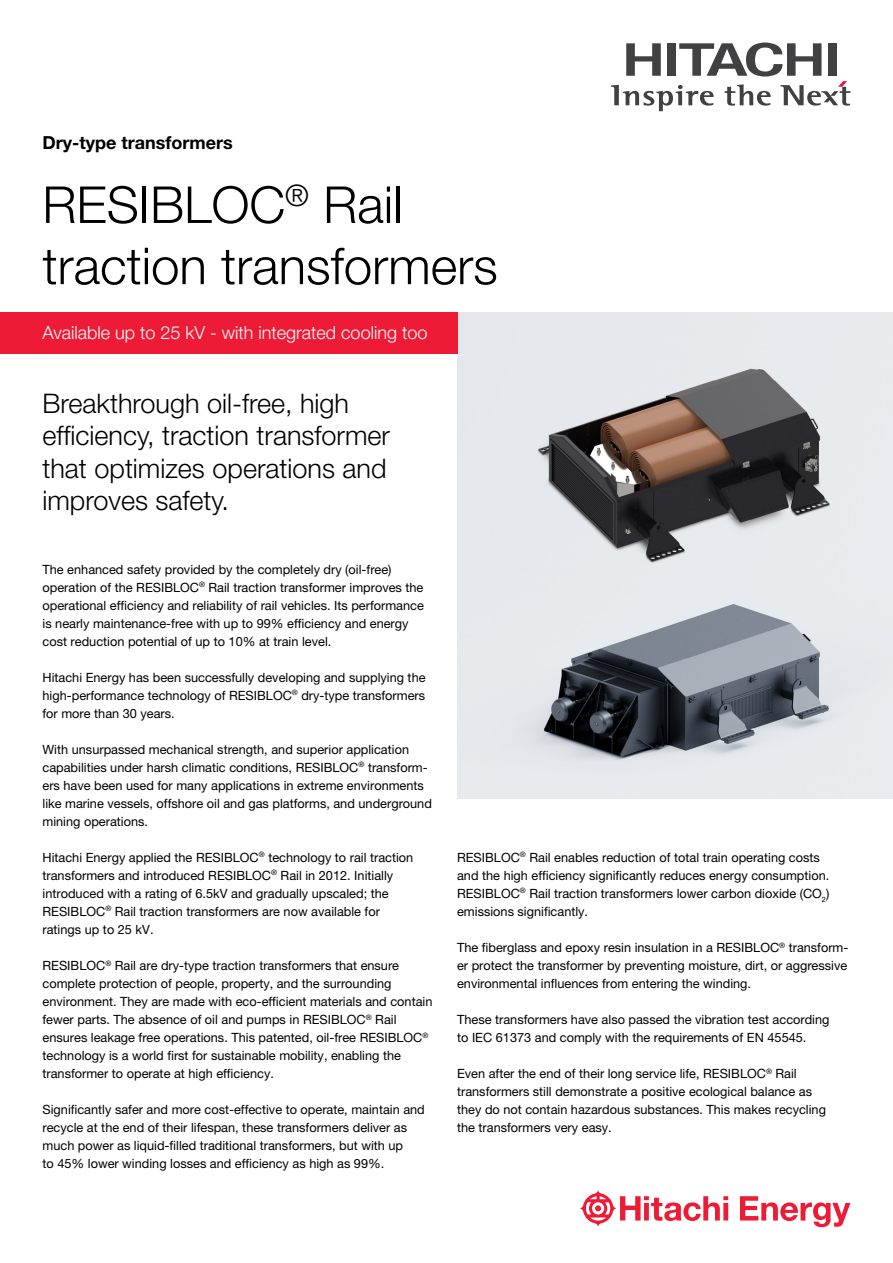
<style>
.page{position:relative;width:893px;height:1263px;background:#fff}
.page>*{position:absolute;margin:0;border:0;box-sizing:border-box;transform-origin:0 0}
.t1{font:300 51px/61.2px "Helvetica Neue LT Pro";color:#000}
.t2{font:300 27px/32.4px "Helvetica Neue LT Pro";color:#000}
.t3{font:300 18px "Helvetica Neue LT Pro";color:#fff}
.t4{font:700 18px "Helvetica Neue LT Pro";color:#000}
.t5{font:12.75px/18px "Helvetica Neue LT Pro";color:#000}
</style>
<div class="page">
<img style="left:457px;top:313px;width:436px;height:486px">
<div style="left:0;top:313px;width:457px;height:41px;background:#ed1b35"></div>
<svg style="left:611px;top:43px;width:239px;height:68px"></svg>
<svg style="left:580px;top:1190px;width:270px;height:37px"></svg>
<h3 class="t4" style="left:43px;top:131px;width:192px">Dry-type transformers</h3>
<h1 class="t1" style="left:42px;top:173px;width:457px">RESIBLOC<sup>®</sup> Rail traction transformers</h1>
<h3 class="t3" style="left:43px;top:322px;width:386px">Available up to 25 kV - with integrated cooling too</h3>
<h2 class="t2" style="left:42px;top:386px;width:349px">Breakthrough oil-free, high efficiency, traction transformer that optimizes operations and improves safety.</h2>
<p class="t5" style="left:43px;top:560px;width:383px">The enhanced safety provided by the completely dry (oil-free) operation of the RESIBLOC<sup>®</sup> Rail traction transformer improves the operational efficiency and reliability of rail vehicles. Its performance is nearly maintenance-free with up to 99% efficiency and energy cost reduction potential of up to 10% at train level.</p>
<p class="t5" style="left:43px;top:668px;width:385px;text-align:justify">Hitachi Energy has been successfully developing and supplying the high-performance technology of RESIBLOC<sup>®</sup> dry-type transformers for more than 30 years.</p>
<p class="t5" style="left:43px;top:740px;width:391px">With unsurpassed mechanical strength, and superior application capabilities under harsh climatic conditions, RESIBLOC<sup>®</sup> transform&shy;ers have been used for many applications in extreme environments like marine vessels, offshore oil and gas platforms, and underground mining operations.</p>
<p class="t5" style="left:43px;top:848px;width:372px">Hitachi Energy applied the RESIBLOC<sup>®</sup> technology to rail traction transformers and introduced RESIBLOC<sup>®</sup> Rail in 2012. Initially introduced with a rating of 6.5kV and gradually upscaled; the RESIBLOC<sup>®</sup> Rail traction transformers are now available for ratings up to 25 kV.</p>
<p class="t5" style="left:43px;top:956px;width:391px">RESIBLOC<sup>®</sup> Rail are dry-type traction transformers that ensure complete protection of people, property, and the surrounding environment. They are made with eco-efficient materials and contain fewer parts. The absence of oil and pumps in RESIBLOC<sup>®</sup> Rail ensures leakage free operations. This patented, oil-free RESIBLOC<sup>® </sup>technology is a world first for sustainable mobility, enabling the transformer to operate at high efficiency.</p>
<p class="t5" style="left:43px;top:1100px;width:384px">Significantly safer and more cost-effective to operate, maintain and recycle at the end of their lifespan, these transformers deliver as much power as liquid-filled traditional transformers, but with up<br>to 45% lower winding losses and efficiency as high as 99%.</p>
<p class="t5" style="left:457px;top:848px;width:374px">RESIBLOC<sup>®</sup> Rail enables reduction of total train operating costs and the high efficiency significantly reduces energy consumption.<br>RESIBLOC<sup>®</sup> Rail traction transformers lower carbon dioxide (CO<sub>2</sub>) emissions significantly.</p>
<p class="t5" style="left:457px;top:938px;width:393px;text-align:justify">The fiberglass and epoxy resin insulation in a RESIBLOC<sup>®</sup> transform&shy;er protect the transformer by preventing moisture, dirt, or aggressive environmental influences from entering the winding.</p>
<p class="t5" style="left:457px;top:1010px;width:374px">These transformers have also passed the vibration test according to IEC 61373 and comply with the requirements of EN 45545.</p>
<p class="t5" style="left:457px;top:1064px;width:370px">Even after the end of their long service life, RESIBLOC<sup>®</sup> Rail transformers still demonstrate a positive ecological balance as they do not contain hazardous substances. This makes recycling the transformers very easy.</p>
</div>
